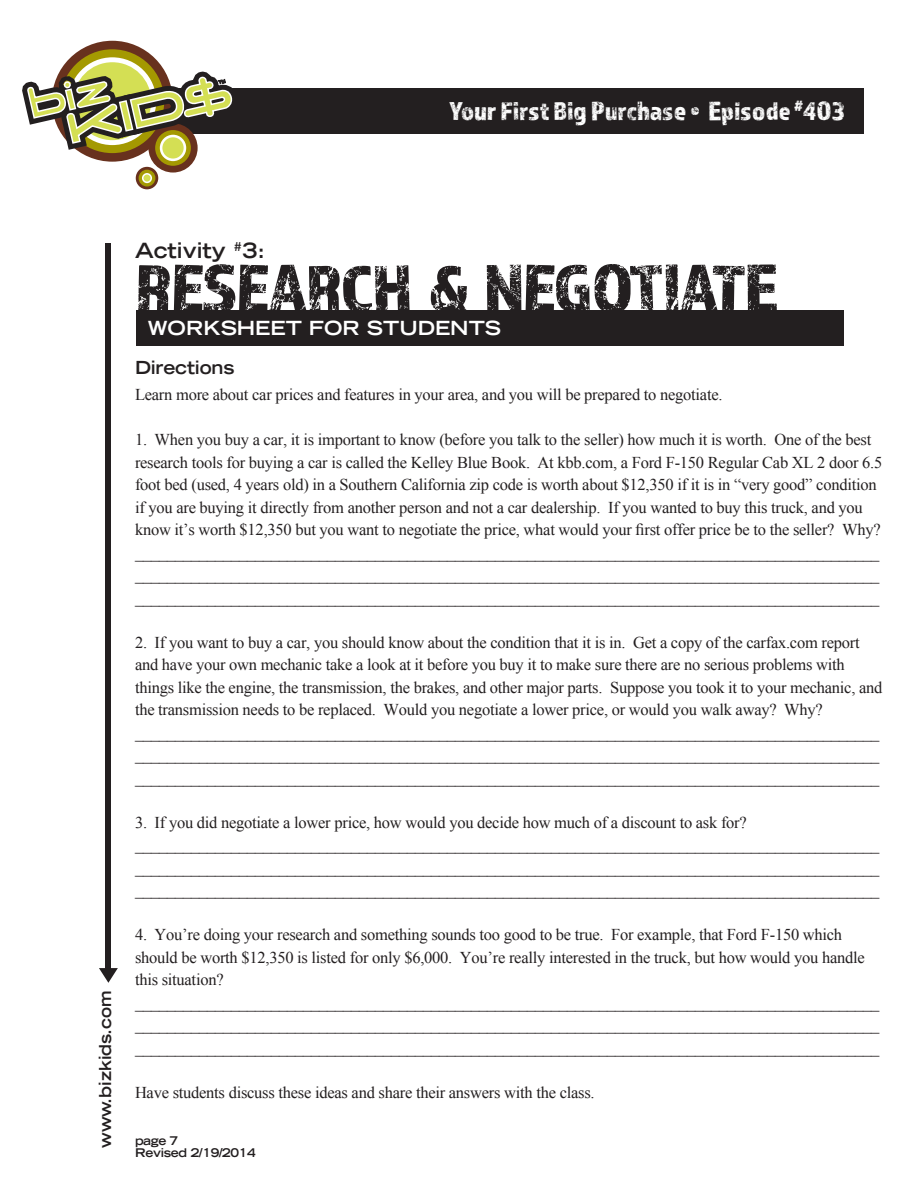
<style>
.page{position:relative;width:918px;height:1188px;background:#fff}
.page>*{position:absolute;margin:0;border:0;box-sizing:border-box;transform-origin:0 0}
.t1{font:70.5px "Almaq Rough";letter-spacing:-.025em;color:#231f20}
.t2{font:27px "Almaq Rough";color:#fff}
.t3{font:700 expanded 21px "Trade Gothic LT Std";color:#231f20}
.t4{font:700 expanded 19.5px "Trade Gothic LT Std";color:#fff}
.SUBHEAD{font:700 expanded 18px "Trade Gothic LT Std";letter-spacing:-.01em;color:#231f20}
.t5{font:16.5px/22.5px "Times New Roman";letter-spacing:-.015em;color:#231f20}
.t6{font:700 expanded 16.5px "Trade Gothic LT Std";color:#231f20}
.t7{font:700 expanded 12px/12px "Trade Gothic LT Std";letter-spacing:-.025em;color:#231f20}
</style>
<div class="page">
<div style="left:99px;top:88px;width:765px;height:45px;background:#231f20"></div>
<div style="left:106px;top:243px;width:5px;height:730px;background:#231f20"></div>
<svg style="left:99px;top:968px;width:19px;height:15px"></svg>
<svg style="left:22px;top:40px;width:215px;height:150px"></svg>
<div style="left:136px;top:310px;width:708px;height:36px;background:#231f20"></div>
<h2 class="t2" style="left:449px;top:95px;width:397px">Your First Big Purchase • Episode <sup>#</sup>403</h2>
<p class="t6" style="left:95px;top:1148px;width:159px;rotate:-90deg">www.bizkids.com</p>
<p class="t3" style="left:135px;top:237px;width:132px">Activity <sup>#</sup>3:</p>
<p class="t1" style="left:135px;top:246px;width:644px">RESEARCH &amp; NEGOTIATE</p>
<p class="t4" style="left:148px;top:315px;width:355px">WORKSHEET FOR STUDENTS</p>
<p class="SUBHEAD" style="left:135px;top:356px;width:101px">Directions</p>
<p class="t5" style="left:135px;top:383px;width:589px">Learn more about car prices and features in your area, and you will be prepared to negotiate.</p>
<p class="t5" style="left:135px;top:428px;width:749px">1. When you buy a car, it is important to know (before you talk to the seller) how much it is worth. One of the best research tools for buying a car is called the Kelley Blue Book. At kbb.com, a Ford F-150 Regular Cab XL 2 door 6.5 foot bed (used, 4 years old) in a Southern California zip code is worth about $12,350 if it is in “very good” condition if you are buying it directly from another person and not a car dealership. If you wanted to buy this truck, and you know it’s worth $12,350 but you want to negotiate the price, what would your first offer price be to the seller? Why?</p>
<p class="t5" style="left:135px;top:541px;width:746px">_____________________________________________________________________________________________ _____________________________________________________________________________________________</p>
<p class="t5" style="left:135px;top:586px;width:746px">_____________________________________________________________________________________________</p>
<p class="t5" style="left:135px;top:631px;width:749px">2. If you want to buy a car, you should know about the condition that it is in. Get a copy of the carfax.com report and have your own mechanic take a look at it before you buy it to make sure there are no serious problems with things like the engine, the transmission, the brakes, and other major parts. Suppose you took it to your mechanic, and the transmission needs to be replaced. Would you negotiate a lower price, or would you walk away? Why?</p>
<p class="t5" style="left:135px;top:721px;width:746px">_____________________________________________________________________________________________ _____________________________________________________________________________________________</p>
<p class="t5" style="left:135px;top:766px;width:746px">_____________________________________________________________________________________________</p>
<p class="t5" style="left:135px;top:811px;width:613px">3. If you did negotiate a lower price, how would you decide how much of a discount to ask for?</p>
<p class="t5" style="left:135px;top:833px;width:746px">_____________________________________________________________________________________________</p>
<p class="t5" style="left:135px;top:856px;width:746px">_____________________________________________________________________________________________ _____________________________________________________________________________________________</p>
<p class="t5" style="left:135px;top:923px;width:731px">4. You’re doing your research and something sounds too good to be true. For example, that Ford F-150 which should be worth $12,350 is listed for only $6,000. You’re really interested in the truck, but how would you handle this situation?</p>
<p class="t5" style="left:135px;top:991px;width:746px">_____________________________________________________________________________________________ _____________________________________________________________________________________________</p>
<p class="t5" style="left:135px;top:1036px;width:746px">_____________________________________________________________________________________________</p>
<p class="t5" style="left:135px;top:1081px;width:461px">Have students discuss these ideas and share their answers with the class.</p>
<p class="t7" style="left:135px;top:1135px;width:122px">page 7<br>Revised 2/19/2014</p>
</div>
